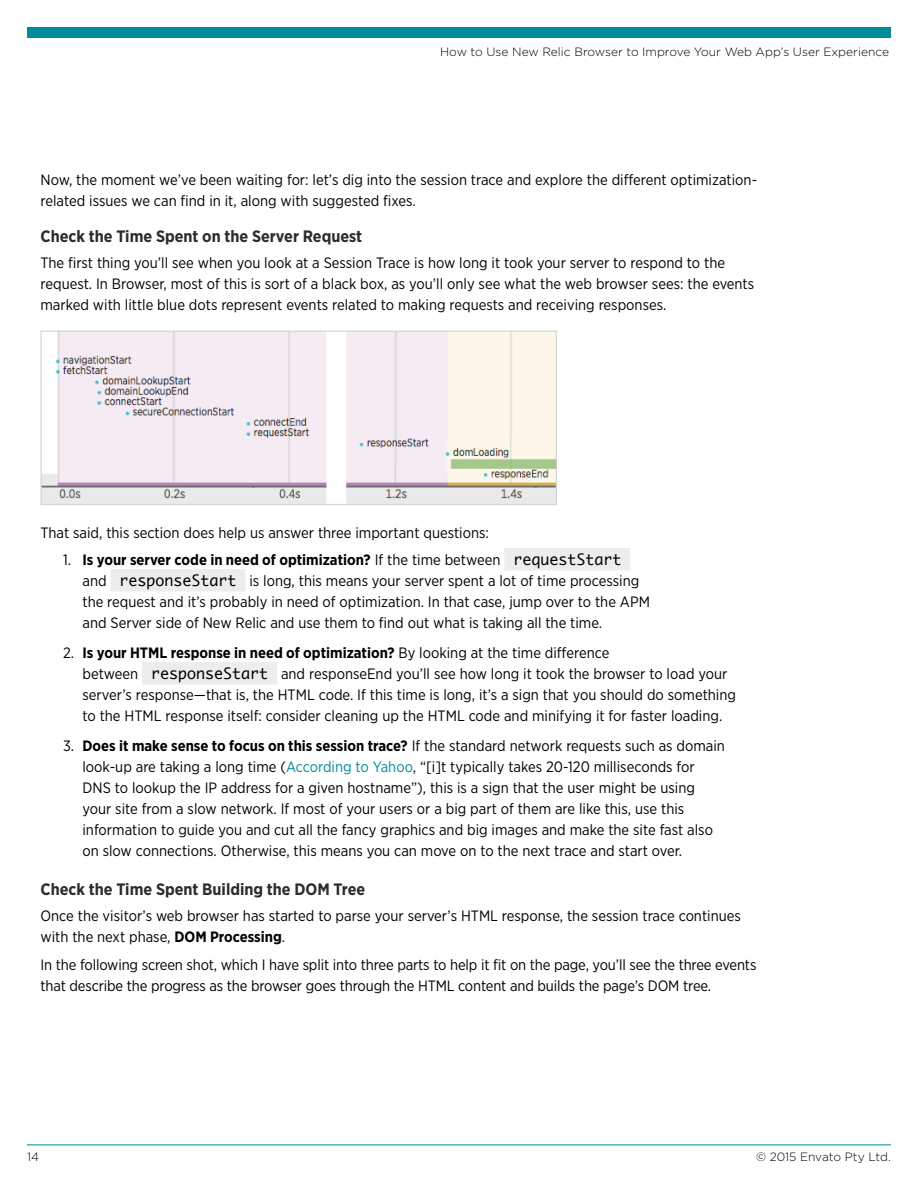
<style>
.page{position:relative;width:918px;height:1188px;background:#fff}
.page>*{position:absolute;margin:0;border:0;box-sizing:border-box;transform-origin:0 0}
.Subhead2{font:700 16.5px "Gotham Narrow";color:#2c2c2c}
.Body_Copy{font:15px/21px "Gotham Narrow";color:#000}
.t1{font:300 12px "Gotham";color:#000}
.s1{font-weight:700}
.s2{font-family:"Monaco"}
.s3{color:#008c99}
</style>
<div class="page">
<div style="left:27px;top:27px;width:864px;height:11px;background:#008c99"></div>
<hr style="left:27px;top:1145px;width:864px;height:1px;background:#008c99">
<div style="left:504px;top:548px;width:126px;height:23px;background:#ededee"></div>
<div style="left:111px;top:569px;width:135px;height:23px;background:#ededee"></div>
<div style="left:142px;top:662px;width:135px;height:23px;background:#ededee"></div>
<img style="left:43px;top:333px;width:512px;height:170px">
<div style="left:41px;top:331px;width:516px;height:174px;border:1px solid #d1d3d4"></div>
<p class="t1" style="left:440px;top:44px;width:450px">How to Use New Relic Browser to Improve Your Web App’s User Experience</p>
<p class="Body_Copy" style="left:40px;top:169px;width:718px">Now, the moment we’ve been waiting for: let’s dig into the session trace and explore the different optimization&shy;related issues we can find in it, along with suggested fixes.</p>
<p class="Subhead2" style="left:40px;top:225px;width:323px">Check the Time Spent on the Server Request</p>
<p class="Body_Copy" style="left:40px;top:252px;width:715px">The first thing you’ll see when you look at a Session Trace is how long it took your server to respond to the request. In Browser, most of this is sort of a black box, as you’ll only see what the web browser sees: the events marked with little blue dots represent events related to making requests and receiving responses.</p>
<p class="Body_Copy" style="left:40px;top:521px;width:450px">That said, this section does help us answer three important questions:</p>
<p class="Body_Copy" style="left:82px;top:549px;width:569px;text-indent:-20px">1. <span class="s1">Is your server code in need of optimization?</span> If the time between <span class="s2">requestStart<br></span>and <span class="s2">responseStart</span> is long, this means your server spent a lot of time processing the request and it’s probably in need of optimization. In that case, jump over to the APM and Server side of New Relic and use them to find out what is taking all the time.</p>
<p class="Body_Copy" style="left:82px;top:642px;width:655px;text-indent:-20px">2. <span class="s1">Is your HTML response in need of optimization?</span> By looking at the time difference<br>between <span class="s2">responseStart</span> and responseEnd you’ll see how long it took the browser to load your server’s response—that is, the HTML code. If this time is long, it’s a sign that you should do something to the HTML response itself: consider cleaning up the HTML code and minifying it for faster loading.</p>
<p class="Body_Copy" style="left:82px;top:735px;width:644px;text-indent:-20px">3. <span class="s1">Does it make sense to focus on this session trace?</span> If the standard network requests such as domain look-up are taking a long time (<span class="s3">According to Yahoo</span>, “[i]t typically takes 20-120 milliseconds for DNS to lookup the IP address for a given hostname”), this is a sign that the user might be using your site from a slow network. If most of your users or a big part of them are like this, use this information to guide you and cut all the fancy graphics and big images and make the site fast also on slow connections. Otherwise, this means you can move on to the next trace and start over.</p>
<p class="Subhead2" style="left:40px;top:878px;width:326px">Check the Time Spent Building the DOM Tree</p>
<p class="Body_Copy" style="left:40px;top:905px;width:702px">Once the visitor’s web browser has started to parse your server’s HTML response, the session trace continues with the next phase, <span class="s1">DOM Processing</span>.</p>
<p class="Body_Copy" style="left:40px;top:954px;width:717px">In the following screen shot, which I have split into three parts to help it fit on the page, you’ll see the three events that describe the progress as the browser goes through the HTML content and builds the page’s DOM tree.</p>
<p class="t1" style="left:27px;top:1149px;width:13px">14</p>
<p class="t1" style="left:756px;top:1149px;width:136px">© 2015 Envato Pty Ltd.</p>
</div>
